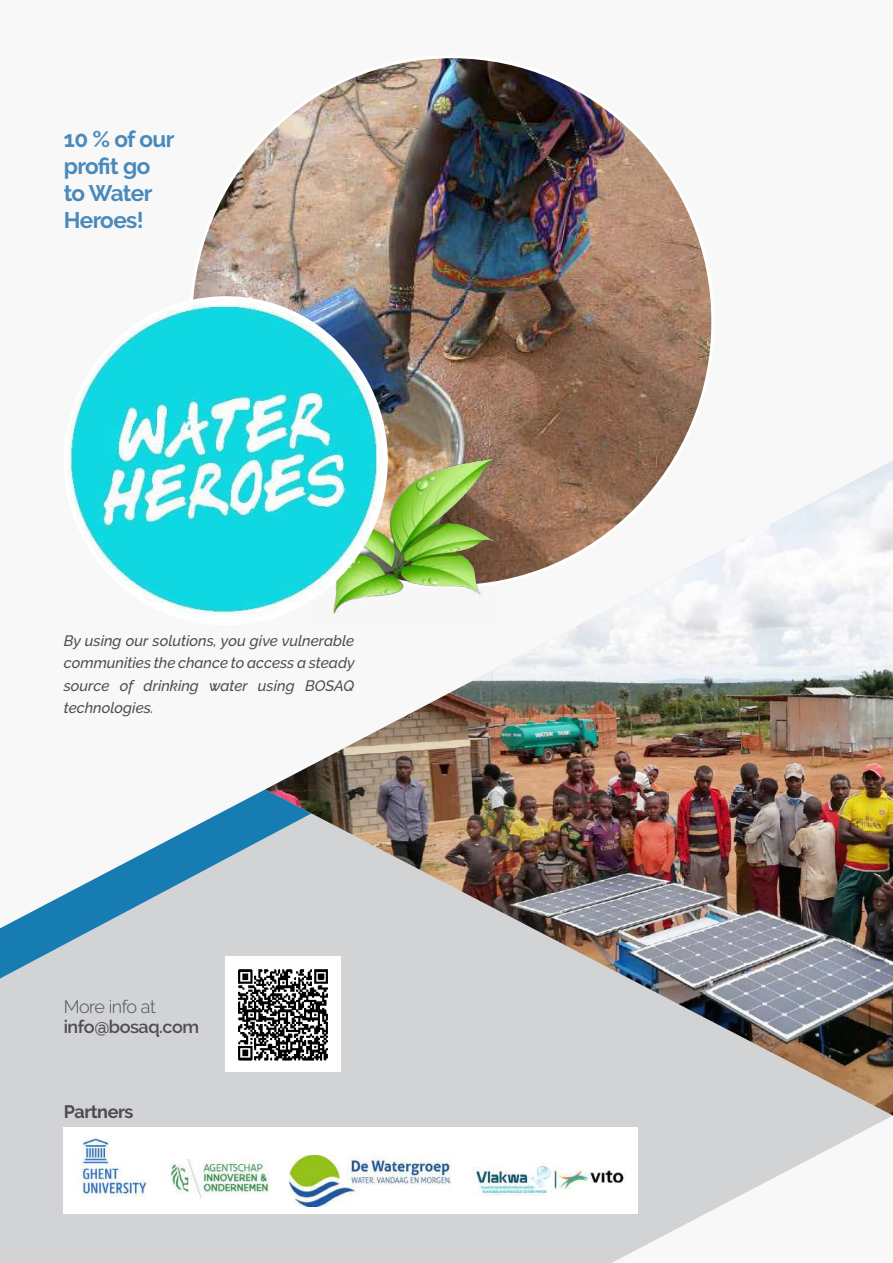
<style>
.page{position:relative;width:893px;height:1263px;background:#f8f8f9}
.page>*{position:absolute;margin:0;border:0;box-sizing:border-box;transform-origin:0 0}
.t1{font:700 22.5px/27px "Raleway";letter-spacing:-.025em;color:#4a8abb}
.t2{font:600 18px "Raleway";letter-spacing:-.025em;color:#4d4d4f}
.t3{font:300 18px "Raleway";letter-spacing:-.03em;color:#4d4d4f}
.t4{font:700 18px "Raleway";letter-spacing:-.025em;color:#4d4d4f}
.t5{font:italic 500 15px/22.5px "Raleway";color:#4d4d4f;text-align:justify}
</style>
<div class="page">
<svg style="left:0;top:978px;width:893px;height:285px;fill:#d1d3d4"></svg>
<img style="left:265px;top:461px;width:628px;height:654px">
<svg style="left:0;top:789px;width:311px;height:189px"></svg>
<img style="left:193px;top:59px;width:520px;height:527px">
<img style="left:225px;top:957px;width:116px;height:115px">
<div style="left:64px;top:1127px;width:574px;height:87px;background:#fff"></div>
<img style="left:76px;top:1138px;width:72px;height:59px">
<img style="left:289px;top:1156px;width:161px;height:50px">
<img style="left:170px;top:1159px;width:99px;height:39px">
<img style="left:472px;top:1164px;width:152px;height:32px">
<img style="left:311px;top:442px;width:191px;height:187px">
<img style="left:68px;top:298px;width:318px;height:326px">
<h1 class="t1" style="left:64px;top:126px;width:112px">10 % of our profit go to Water<br>Heroes!</h1>
<p class="t5" style="left:64px;top:629px;width:292px">By using our solutions, you give vulnerable communities the chance to access a steady source of drinking water using BOSAQ technologies.</p>
<p class="t3" style="left:64px;top:996px;width:94px">More info at</p>
<p class="t2" style="left:64px;top:1016px;width:137px">info@bosaq.com</p>
<p class="t4" style="left:64px;top:1101px;width:71px">Partners</p>
</div>
